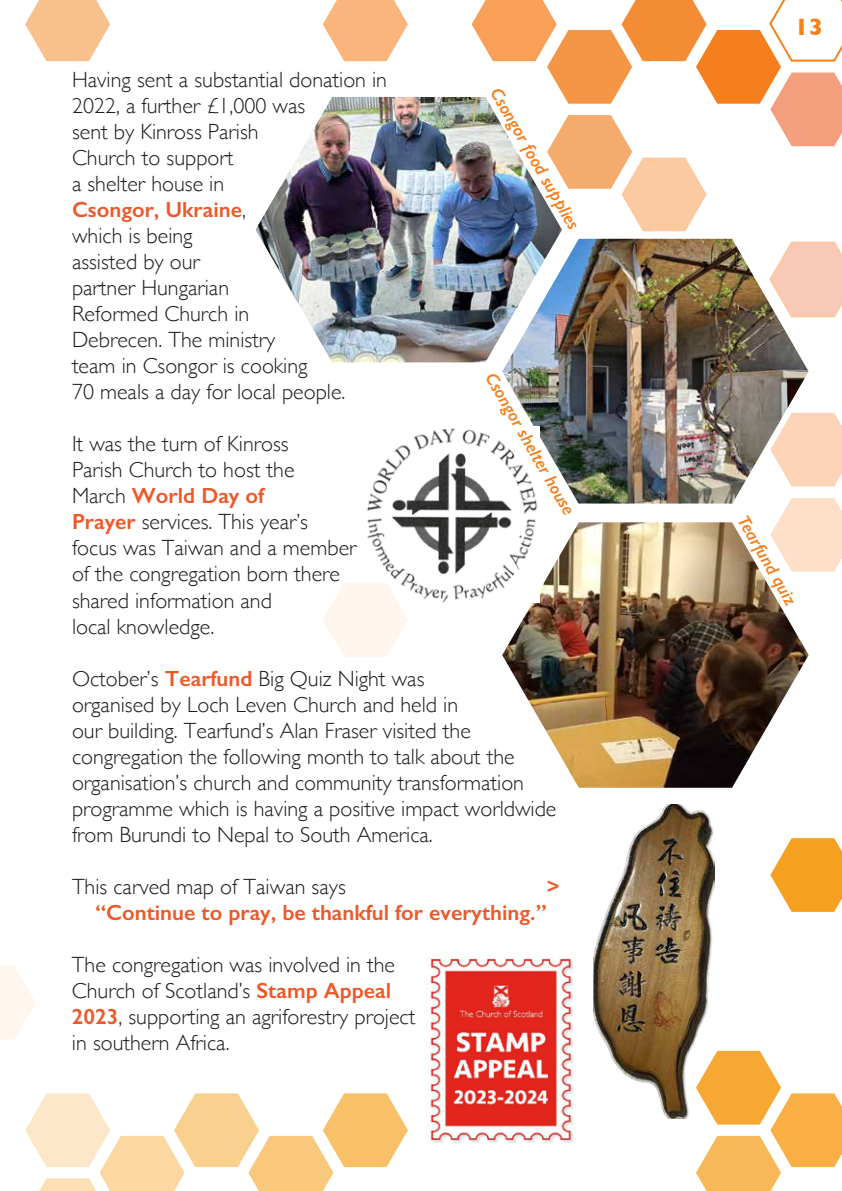
<style>
.page{position:relative;width:842px;height:1191px;background:#fff}
.page>*{position:absolute;margin:0;border:0;box-sizing:border-box;transform-origin:0 0}
.t1{font:700 24px "Gill Sans";color:#f5811c}
.t2{font:300 22px/26px "Gill Sans";color:#1d1d1b}
.t3{font:600 22px "Gill Sans";color:#ed5929}
.t4{font:italic 600 18px "Gill Sans";color:#f57f1d}
.s1{font-weight:600;color:#ed5929}
</style>
<div class="page">
<img style="left:502px;top:239px;width:307px;height:264px">
<img style="left:502px;top:522px;width:307px;height:265px">
<img style="left:256px;top:97px;width:306px;height:265px">
<img style="left:593px;top:805px;width:122px;height:314px">
<img style="left:427px;top:957px;width:146px;height:185px">
<img style="left:367px;top:427px;width:173px;height:175px">
<svg style="left:25px;top:0;width:85px;height:61px"></svg>
<svg style="left:323px;top:0;width:85px;height:61px"></svg>
<svg style="left:323px;top:583px;width:85px;height:73px"></svg>
<svg style="left:0;top:966px;width:36px;height:73px"></svg>
<svg style="left:25px;top:1093px;width:383px;height:98px"></svg>
<svg style="left:768px;top:240px;width:74px;height:78px"></svg>
<svg style="left:770px;top:413px;width:72px;height:73px;background:#f8d6bf"></svg>
<svg style="left:770px;top:498px;width:72px;height:73px"></svg>
<svg style="left:770px;top:838px;width:72px;height:74px"></svg>
<svg style="left:696px;top:1050px;width:146px;height:141px"></svg>
<svg style="left:472px;top:0;width:370px;height:231px"></svg>
<p class="t2" style="left:72px;top:66px;width:317px">Having sent a substantial donation in<br>2022, a further £1,000 was<br>sent by Kinross Parish<br>Church to support<br>a shelter house in<br><span class="s1">Csongor, Ukraine</span>,<br>which is being<br>assisted by our<br>partner Hungarian<br>Reformed Church in<br>Debrecen. The ministry<br>team in Csongor is cooking<br>70 meals a day for local people.</p>
<p class="t2" style="left:72px;top:430px;width:286px">It was the turn of Kinross<br>Parish Church to host the<br>March <span class="s1">World Day of<br>Prayer</span> services. This year’s focus was Taiwan and a member of the congregation born there shared information and<br>local knowledge.</p>
<p class="t4" style="left:505px;top:84px;width:162px;rotate:60deg">Csongor food supplies</p>
<p class="t4" style="left:500px;top:369px;width:162px;rotate:60deg">Csongor shelter house</p>
<p class="t2" style="left:72px;top:664px;width:486px">October’s <span class="s1">Tearfund</span> Big Quiz Night was<br>organised by Loch Leven Church and held in<br>our building. Tearfund’s Alan Fraser visited the congregation the following month to talk about the organisation’s church and community transformation programme which is having a positive impact worldwide from Burundi to Nepal to South America.</p>
<p class="t2" style="left:72px;top:872px;width:275px">This carved map of Taiwan says</p>
<p class="t3" style="left:547px;top:873px;width:14px">&gt;</p>
<p class="t3" style="left:95px;top:899px;width:453px">“Continue to pray, be thankful for everything.”</p>
<p class="t2" style="left:72px;top:950px;width:345px">The congregation was involved in the Church of Scotland’s <span class="s1">Stamp Appeal 2023</span>, supporting an agriforestry project in southern Africa.</p>
<p class="t1" style="left:795px;top:8px;width:30px">13</p>
<p class="t4" style="left:752px;top:511px;width:102px;rotate:60deg">Tearfund quiz</p>
</div>
